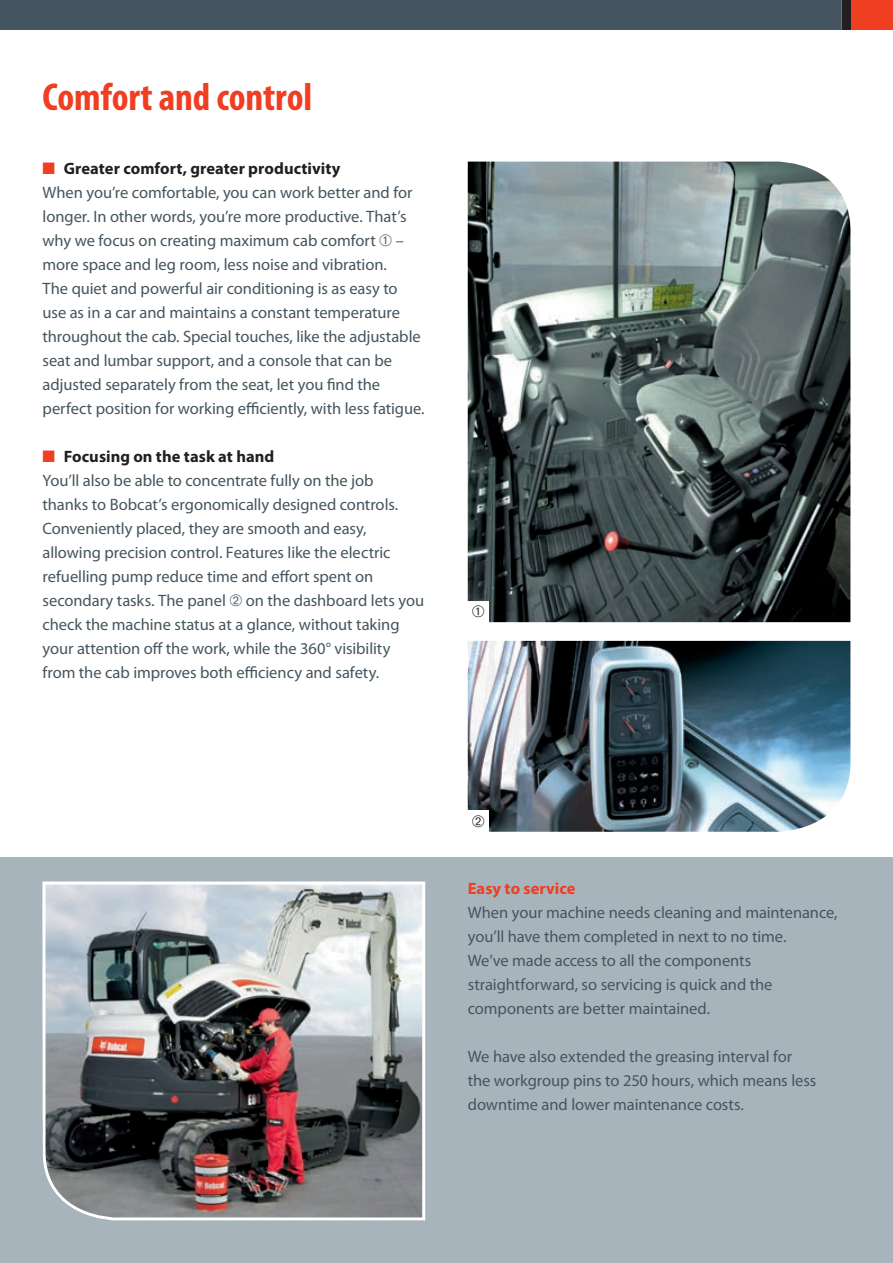
<style>
.page{position:relative;width:893px;height:1263px;background:#fff}
.page>*{position:absolute;margin:0;border:0;box-sizing:border-box;transform-origin:0 0}
.t1{font:700 condensed 39px "Myriad Pro";letter-spacing:-.005em;color:#ef3e22}
.t2{font:16.5px/24px "Myriad Pro";letter-spacing:-.005em;color:#45555f}
.t3{font:700 16.5px "Myriad Pro";color:#ef3e22}
.s1{color:#ef3e22}
.s2{font-weight:700;color:#231f20}
</style>
<div class="page">
<div style="left:0;top:0;width:893px;height:30px;background:#45555f"></div>
<div style="left:842px;top:0;width:51px;height:30px;background:#ef3e22"></div>
<div style="left:842px;top:0;width:8px;height:30px;background:#231f20"></div>
<div style="left:0;top:858px;width:893px;height:405px;background:#a8b4bc"></div>
<img style="left:468px;top:162px;width:382px;height:460px">
<div style="left:468px;top:601px;width:21px;height:21px;background:#fff"></div>
<img style="left:468px;top:641px;width:382px;height:191px">
<div style="left:468px;top:810px;width:21px;height:22px;background:#fff"></div>
<img style="left:42px;top:881px;width:384px;height:340px">
<h1 class="t1" style="left:43px;top:76px;width:271px">Comfort and control</h1>
<p class="t2" style="left:43px;top:157px;width:384px"><span class="s1">■</span> <span class="s2">Greater comfort, greater productivity<br></span>When you’re comfortable, you can work better and for longer. In other words, you’re more productive. That’s why we focus on creating maximum cab comfort – more space and leg room, less noise and vibration.<br>The quiet and powerful air conditioning is as easy to use as in a car and maintains a constant temperature throughout the cab. Special touches, like the adjustable seat and lumbar support, and a console that can be adjusted separately from the seat, let you find the perfect position for working efficiently, with less fatigue.</p>
<p class="t2" style="left:43px;top:445px;width:383px"><span class="s1">■</span> <span class="s2">Focusing on the task at hand<br></span>You’ll also be able to concentrate fully on the job<br>thanks to Bobcat’s ergonomically designed controls.<br>Conveniently placed, they are smooth and easy, allowing precision control. Features like the electric refuelling pump reduce time and effort spent on secondary tasks. The panel on the dashboard lets you check the machine status at a glance, without taking your attention off the work, while the 360° visibility from the cab improves both efficiency and safety.</p>
<p class="t3" style="left:468px;top:879px;width:109px">Easy to service</p>
<p class="t2" style="left:468px;top:901px;width:371px">When your machine needs cleaning and maintenance, you’ll have them completed in next to no time.<br>We’ve made access to all the components straightforward, so servicing is quick and the components are better maintained.</p>
<p class="t2" style="left:468px;top:1045px;width:350px">We have also extended the greasing interval for the workgroup pins to 250 hours, which means less downtime and lower maintenance costs.</p>
</div>
